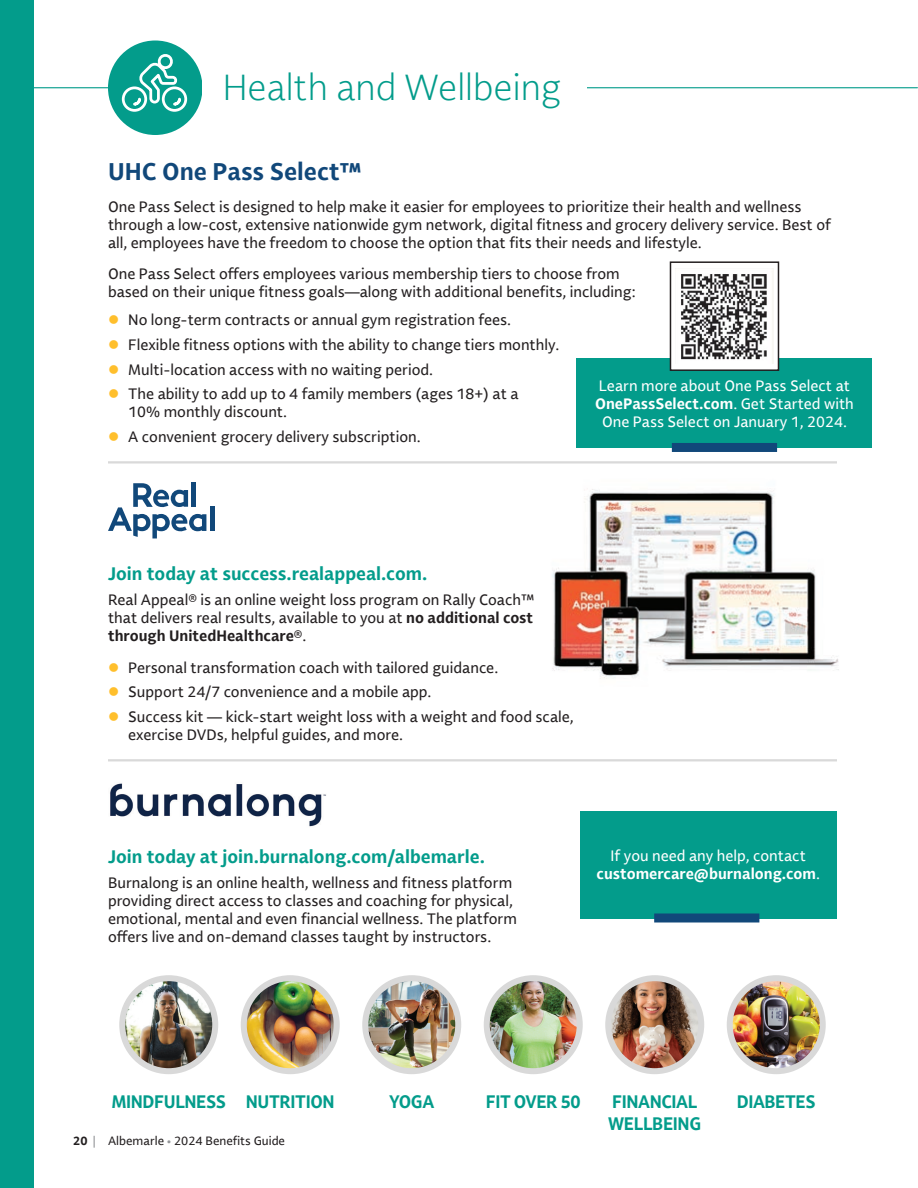
<style>
.page{position:relative;width:918px;height:1188px;background:#fff}
.page>*{position:absolute;margin:0;border:0;box-sizing:border-box;transform-origin:0 0}
.Section_Title{font:300 36px "Lemance";color:#039c8b}
.Header_1{font:700 24px "Lemance";color:#11487a}
.Header_2{font:700 18px "Lemance";color:#039c8b}
.Graphic_Header_Center{font:700 18px/21.6px "Lemance";letter-spacing:-.025em;color:#039c8b;scale:.95 1}
.Body_Text_Print{font:15px/18px "Lemance";color:#231f20}
.Callout_Center{font:15px/18px "Lemance";color:#fff;text-align:center}
.Callout_Center-2{font:700 15px/18px "Lemance";color:#fff;text-align:center}
.t1{font:12px "Lemance";color:#231f20}
.s1{font-weight:700}
.s2{font-weight:400}
.s3{color:#939598}
</style>
<div class="page">
<img style="left:552px;top:489px;width:287px;height:190px">
<hr style="left:108px;top:461px;width:729px;height:3px;background:#d9d9d9">
<hr style="left:108px;top:759px;width:729px;height:2px;background:#d9d9d9">
<hr style="left:210px;top:507px;width:4px;height:24px;background:#11487a">
<svg style="left:108px;top:483px;width:98px;height:55px"></svg>
<img style="left:110px;top:783px;width:216px;height:44px">
<img style="left:122px;top:978px;width:93px;height:93px;border-radius:46px">
<div style="left:119px;top:975px;width:99px;height:99px;border:6px solid #d9d9d9;border-radius:50%"></div>
<img style="left:244px;top:978px;width:93px;height:93px;border-radius:46px">
<div style="left:241px;top:975px;width:99px;height:99px;border:6px solid #d9d9d9;border-radius:50%"></div>
<img style="left:365px;top:978px;width:93px;height:93px;border-radius:46px">
<div style="left:362px;top:975px;width:99px;height:99px;border:6px solid #d9d9d9;border-radius:50%"></div>
<img style="left:487px;top:978px;width:93px;height:93px;border-radius:46px">
<div style="left:484px;top:975px;width:99px;height:99px;border:6px solid #d9d9d9;border-radius:50%"></div>
<img style="left:608px;top:978px;width:93px;height:93px;border-radius:46px">
<div style="left:605px;top:975px;width:99px;height:99px;border:6px solid #d9d9d9;border-radius:50%"></div>
<img style="left:730px;top:978px;width:93px;height:93px;border-radius:46px">
<div style="left:727px;top:975px;width:99px;height:99px;border:6px solid #d9d9d9;border-radius:50%"></div>
<div style="left:580px;top:811px;width:257px;height:108px;background:#039c8b"></div>
<div style="left:654px;top:914px;width:105px;height:8px;background:#11487a"></div>
<div style="left:0;top:0;width:34px;height:1188px;background:#039c8b"></div>
<hr style="left:1px;top:87px;width:916px;height:1px;background:#039c8b">
<div style="left:108px;top:40px;width:94px;height:95px;background:#039c8b;border-radius:50%"></div>
<div style="left:202px;top:66px;width:385px;height:40px;background:#fff"></div>
<svg style="left:120px;top:51px;width:69px;height:61px"></svg>
<div style="left:577px;top:359px;width:295px;height:89px;background:#039c8b"></div>
<div style="left:672px;top:443px;width:105px;height:9px;background:#11487a"></div>
<div style="left:670px;top:262px;width:108px;height:108px;background:#fff"></div>
<div style="left:670px;top:261px;width:109px;height:110px;border:2px solid #231f20"></div>
<img style="left:681px;top:271px;width:92px;height:93px">
<p class="Section_Title" style="left:223px;top:64px;width:340px">Health and Wellbeing</p>
<p class="Header_1" style="left:108px;top:155px;width:255px">UHC One Pass Select™</p>
<p class="Body_Text_Print" style="left:108px;top:197px;width:725px">One Pass Select is designed to help make it easier for employees to prioritize their health and wellness through a low-cost, extensive nationwide gym network, digital fitness and grocery delivery service. Best of all, employees have the freedom to choose the option that fits their needs and lifestyle.</p>
<p class="Body_Text_Print" style="left:108px;top:265px;width:529px">One Pass Select offers employees various membership tiers to choose from based on their unique fitness goals—along with additional benefits, including:</p>
<p class="Body_Text_Print" style="left:128px;top:311px;width:384px">No long-term contracts or annual gym registration fees.</p>
<p class="Body_Text_Print" style="left:128px;top:335px;width:433px">Flexible fitness options with the ability to change tiers monthly.</p>
<p class="Body_Text_Print" style="left:128px;top:360px;width:306px">Multi-location access with no waiting period.</p>
<p class="Body_Text_Print" style="left:128px;top:385px;width:392px">The ability to add up to 4 family members (ages 18+) at a<br>10% monthly discount.</p>
<p class="Body_Text_Print" style="left:128px;top:428px;width:294px">A convenient grocery delivery subscription.</p>
<p class="Callout_Center" style="left:595px;top:377px;width:260px">Learn more about One Pass Select at<br><span class="s1">OnePassSelect.com</span>. Get Started with<br>One Pass Select on January 1, 2024.</p>
<p class="Header_2" style="left:108px;top:562px;width:321px">Join today at success.realappeal.com.</p>
<p class="Body_Text_Print" style="left:108px;top:591px;width:428px;text-align:justify">Real Appeal® is an online weight loss program on Rally Coach™ that delivers real results, available to you at <span class="s1">no additional cost through UnitedHealthcare</span>®.</p>
<p class="Body_Text_Print" style="left:128px;top:658px;width:372px">Personal transformation coach with tailored guidance.</p>
<p class="Body_Text_Print" style="left:128px;top:683px;width:305px">Support 24/7 convenience and a mobile app.</p>
<p class="Body_Text_Print" style="left:128px;top:708px;width:447px">Success kit — kick-start weight loss with a weight and food scale, exercise DVDs, helpful guides, and more.</p>
<p class="Header_2" style="left:108px;top:845px;width:378px">Join today at join.burnalong.com/albemarle.</p>
<p class="Body_Text_Print" style="left:108px;top:874px;width:410px">Burnalong is an online health, wellness and fitness platform providing direct access to classes and coaching for physical, emotional, mental and even financial wellness. The platform offers live and on-demand classes taught by instructors.</p>
<p class="Callout_Center-2" style="left:597px;top:847px;width:225px"><span class="s2">If you need any help, contact </span>customercare@burnalong.com<span class="s2">.</span></p>
<p class="Graphic_Header_Center" style="left:111px;top:1091px;width:122px">MINDFULNESS</p>
<p class="Graphic_Header_Center" style="left:246px;top:1091px;width:95px">NUTRITION</p>
<p class="Graphic_Header_Center" style="left:389px;top:1091px;width:49px">YOGA</p>
<p class="Graphic_Header_Center" style="left:486px;top:1091px;width:102px">FIT OVER 50</p>
<p class="Graphic_Header_Center" style="left:608px;top:1091px;width:99px">FINANCIAL<br>WELLBEING</p>
<p class="Graphic_Header_Center" style="left:737px;top:1091px;width:85px">DIABETES</p>
<p class="t1" style="left:73px;top:1133px;width:213px"><span class="s1">20</span> <span class="s3">|</span> Albemarle <span class="s3">•</span> 2024 Benefits Guide</p>
</div>
